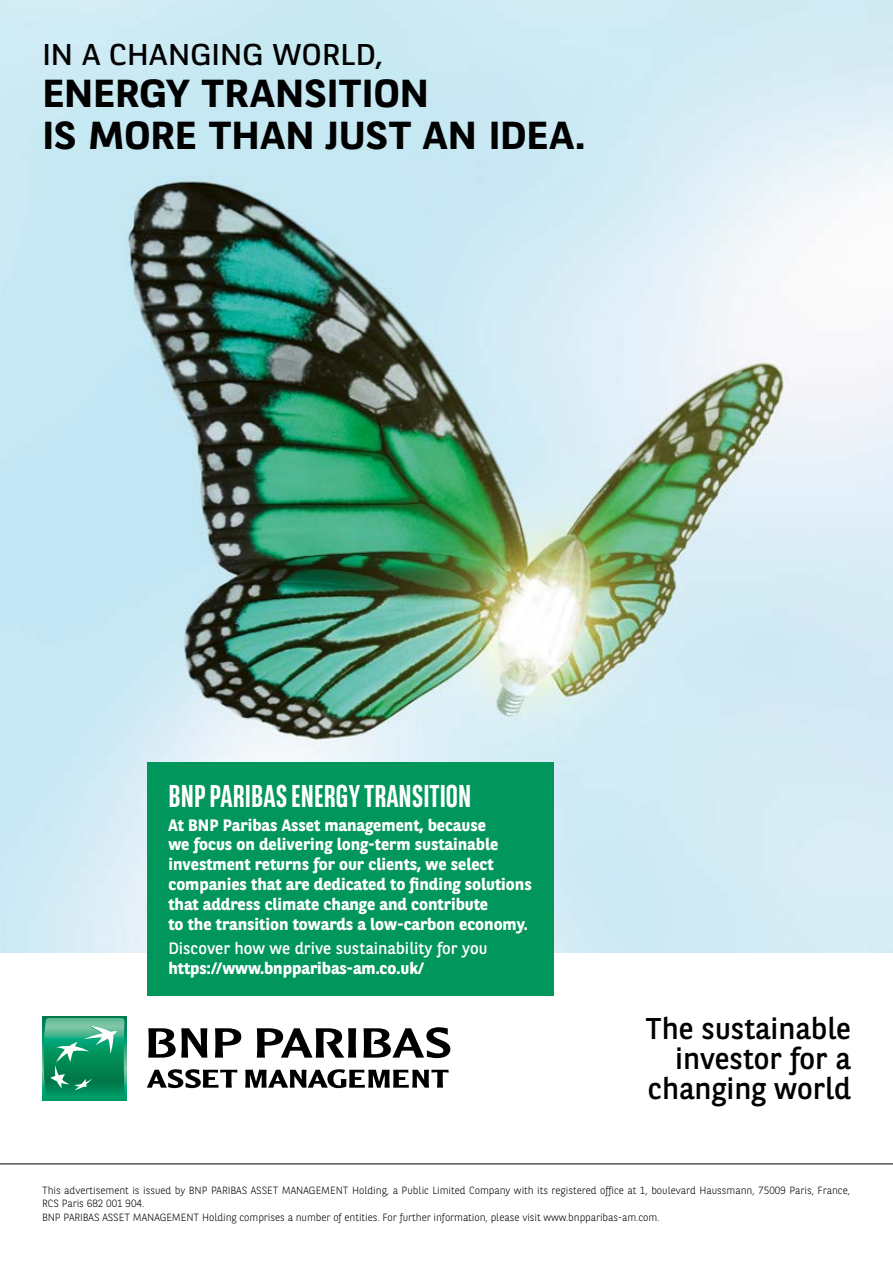
<style>
.page{position:relative;width:893px;height:1263px;background:#fff}
.page>*{position:absolute;margin:0;border:0;box-sizing:border-box;transform-origin:0 0}
.t1{font:700 39px/42px "BNPP Square";letter-spacing:-.015em;color:#000}
.t2{font:700 31.5px "BNPP Sans Condensed";color:#fff}
.t3{font:30px/30px "BNPP Sans";color:#000;text-align:right}
.t4{font:30px "BNPP Square";letter-spacing:-.01em;color:#000}
.t5{font:700 16.5px/19.8px "BNPP Sans";color:#fff}
.t6{font:16.5px "BNPP Sans";color:#fff}
.t7{font:300 10.5px/13.5px "BNPP Sans";letter-spacing:-.005em;color:#000}
</style>
<div class="page">
<img style="left:0;top:0;width:893px;height:953px">
<svg style="left:147px;top:1069px;width:90px;height:19px"></svg>
<svg style="left:245px;top:1069px;width:204px;height:19px"></svg>
<svg style="left:148px;top:1028px;width:59px;height:29px"></svg>
<svg style="left:215px;top:1028px;width:26px;height:29px"></svg>
<svg style="left:257px;top:1028px;width:99px;height:29px"></svg>
<svg style="left:363px;top:1027px;width:87px;height:31px"></svg>
<div style="left:42px;top:1016px;width:84px;height:85px;background:linear-gradient(to right,#009c67,#009c67)"></div>
<svg style="left:44px;top:1018px;width:81px;height:80px;background:#2ca176"></svg>
<hr style="left:0;top:1163px;width:893px;height:1px;background:#000">
<div style="left:147px;top:762px;width:406px;height:233px;background:#00965c"></div>
<h3 class="t4" style="left:42px;top:31px;width:343px">IN A CHANGING WORLD,</h3>
<h1 class="t1" style="left:42px;top:69px;width:545px">ENERGY TRANSITION<br>IS MORE THAN JUST AN IDEA.</h1>
<h2 class="t2" style="left:168px;top:777px;width:304px">BNP PARIBAS ENERGY TRANSITION</h2>
<p class="t5" style="left:168px;top:814px;width:365px">At BNP Paribas Asset management, because<br>we focus on delivering long-term sustainable investment returns for our clients, we select companies that are dedicated to finding solutions that address climate change and contribute<br>to the transition towards a low-carbon economy.</p>
<h3 class="t6" style="left:168px;top:937px;width:320px">Discover how we drive sustainability for you</h3>
<h3 class="t5" style="left:168px;top:957px;width:258px">https://www.bnpparibas-am.co.uk/</h3>
<h3 class="t3" style="left:646px;top:1012px;width:207px">The sustainable investor for a changing world</h3>
<p class="t7" style="left:42px;top:1183px;width:810px">This advertisement is issued by BNP PARIBAS ASSET MANAGEMENT Holding, a Public Limited Company with its registered office at 1, boulevard Haussmann, 75009 Paris, France,<br>RCS Paris 682 001 904.<br>BNP PARIBAS ASSET MANAGEMENT Holding comprises a number of entities. For further information, please visit www.bnpparibas-am.com.</p>
</div>
